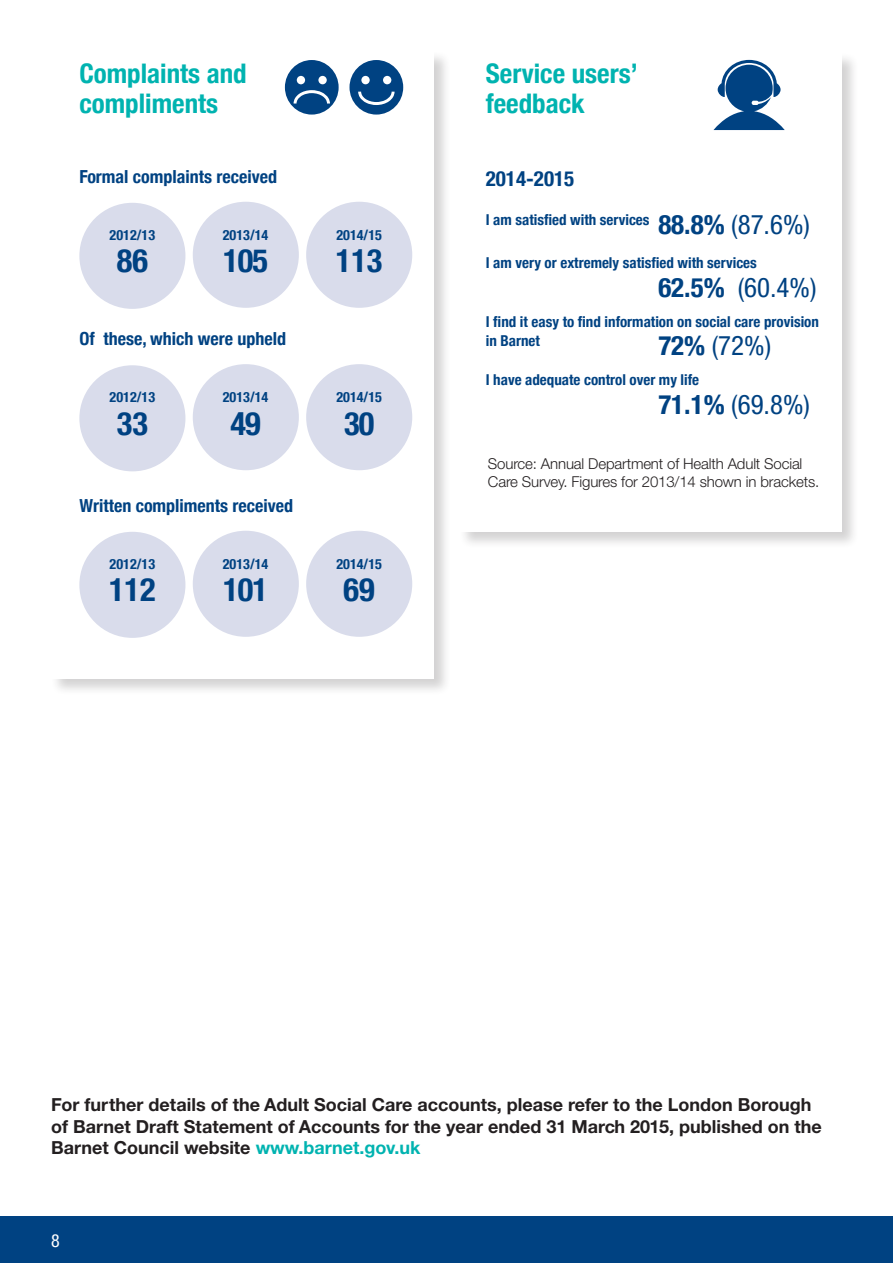
<style>
.page{position:relative;width:893px;height:1263px;background:#fff}
.page>*{position:absolute;margin:0;border:0;box-sizing:border-box;transform-origin:0 0}
.t1{font:700 condensed 32.4px "Helvetica Neue";color:#004282}
.t2{font:700 condensed 27px/30px "Helvetica Neue";color:#00b3b0}
.t3{font:condensed 27px "Helvetica Neue";color:#004282}
.t4{font:700 condensed 21px "Helvetica Neue";color:#004282}
.t5{font:700 18px/21.6px "Helvetica Neue CE";color:#231f20}
.t6{font:700 condensed 18px "Helvetica Neue";color:#004282}
.t7{font:condensed 18px "Helvetica Neue LT Std";color:#fff}
.t8{font:700 condensed 15px/19.5px "Helvetica Neue";color:#004282}
.t9{font:300 15px/18px "Helvetica Neue";letter-spacing:-.01em;color:#231f20}
.t10{font:700 condensed 14.1px "Helvetica Neue";color:#004282}
.s1{font-size:27px}
.s2{font-weight:400;font-size:27px}
.s3{font-weight:700}
.s4{color:#00b3b0}
</style>
<div class="page">
<div style="left:0;top:1216px;width:893px;height:47px;background:#004282"></div>
<div style="left:51px;top:51px;width:400px;height:645px;background:#231f20;opacity:.2"></div>
<div style="left:51px;top:51px;width:383px;height:627px;background:#fff"></div>
<div style="left:193px;top:202px;width:106px;height:106px;background:#d9dceb;border-radius:50%"></div>
<div style="left:193px;top:531px;width:106px;height:106px;background:#d9dceb;border-radius:50%"></div>
<div style="left:306px;top:202px;width:106px;height:106px;background:#d9dceb;border-radius:50%"></div>
<div style="left:306px;top:531px;width:106px;height:106px;background:#d9dceb;border-radius:50%"></div>
<div style="left:79px;top:203px;width:106px;height:106px;background:#d9dceb;border-radius:50%"></div>
<div style="left:79px;top:532px;width:106px;height:106px;background:#d9dceb;border-radius:50%"></div>
<div style="left:193px;top:364px;width:106px;height:106px;background:#d9dceb;border-radius:50%"></div>
<div style="left:306px;top:364px;width:106px;height:106px;background:#d9dceb;border-radius:50%"></div>
<div style="left:79px;top:365px;width:106px;height:106px;background:#d9dceb;border-radius:50%"></div>
<svg style="left:349px;top:60px;width:54px;height:55px"></svg>
<svg style="left:285px;top:60px;width:54px;height:55px"></svg>
<div style="left:458px;top:52px;width:402px;height:498px;background:#231f20;opacity:.2"></div>
<div style="left:459px;top:53px;width:383px;height:479px;background:#fff"></div>
<svg style="left:713px;top:60px;width:72px;height:70px"></svg>
<h2 class="t2" style="left:79px;top:57px;width:169px">Complaints and compliments</h2>
<p class="t6" style="left:79px;top:161px;width:199px">Formal complaints received</p>
<p class="t10" style="left:110px;top:223px;width:47px">2012/13</p>
<h1 class="t1" style="left:117px;top:234px;width:33px">86</h1>
<p class="t10" style="left:223px;top:223px;width:47px">2013/14</p>
<h1 class="t1" style="left:223px;top:234px;width:47px">105</h1>
<p class="t6" style="left:79px;top:323px;width:208px">Of these, which were upheld</p>
<p class="t10" style="left:110px;top:385px;width:47px">2012/13</p>
<h1 class="t1" style="left:117px;top:396px;width:33px">33</h1>
<p class="t10" style="left:223px;top:385px;width:47px">2013/14</p>
<h1 class="t1" style="left:230px;top:396px;width:32px">49</h1>
<p class="t6" style="left:79px;top:490px;width:215px">Written compliments received</p>
<p class="t10" style="left:110px;top:552px;width:47px">2012/13</p>
<h1 class="t1" style="left:109px;top:563px;width:48px">112</h1>
<p class="t10" style="left:223px;top:552px;width:47px">2013/14</p>
<h1 class="t1" style="left:223px;top:563px;width:47px">101</h1>
<p class="t10" style="left:336px;top:223px;width:47px">2014/15</p>
<h1 class="t1" style="left:336px;top:234px;width:48px">113</h1>
<p class="t10" style="left:336px;top:385px;width:47px">2014/15</p>
<h1 class="t1" style="left:344px;top:396px;width:32px">30</h1>
<p class="t10" style="left:336px;top:552px;width:47px">2014/15</p>
<h1 class="t1" style="left:344px;top:563px;width:33px">69</h1>
<h2 class="t2" style="left:486px;top:57px;width:153px">Service users’ feedback</h2>
<p class="t4" style="left:486px;top:161px;width:90px">2014-2015</p>
<p class="t8" style="left:486px;top:208px;width:326px">I am satisfied with services <span class="s1">88.8%</span> <span class="s2">(87.6%)</span></p>
<p class="t8" style="left:486px;top:252px;width:273px">I am very or extremely satisfied with services</p>
<h2 class="t3" style="left:658px;top:271px;width:160px"><span class="s3">62.5%</span> (60.4%)</h2>
<p class="t8" style="left:486px;top:310px;width:335px">I find it easy to find information on social care provision in Barnet</p>
<h2 class="t3" style="left:658px;top:330px;width:114px"><span class="s3">72%</span> (72%)</h2>
<p class="t8" style="left:486px;top:369px;width:215px">I have adequate control over my life</p>
<h2 class="t3" style="left:658px;top:388px;width:153px"><span class="s3">71.1%</span> (69.8%)</h2>
<p class="t9" style="left:488px;top:454px;width:333px">Source: Annual Department of Health Adult Social<br>Care Survey. Figures for 2013/14 shown in brackets.</p>
<p class="t5" style="left:51px;top:1094px;width:772px">For further details of the Adult Social Care accounts, please refer to the London Borough of Barnet Draft Statement of Accounts for the year ended 31 March 2015, published on the<br>Barnet Council website <span class="s4">www.barnet.gov.uk</span></p>
<p class="t7" style="left:51px;top:1230px;width:10px">8</p>
</div>
